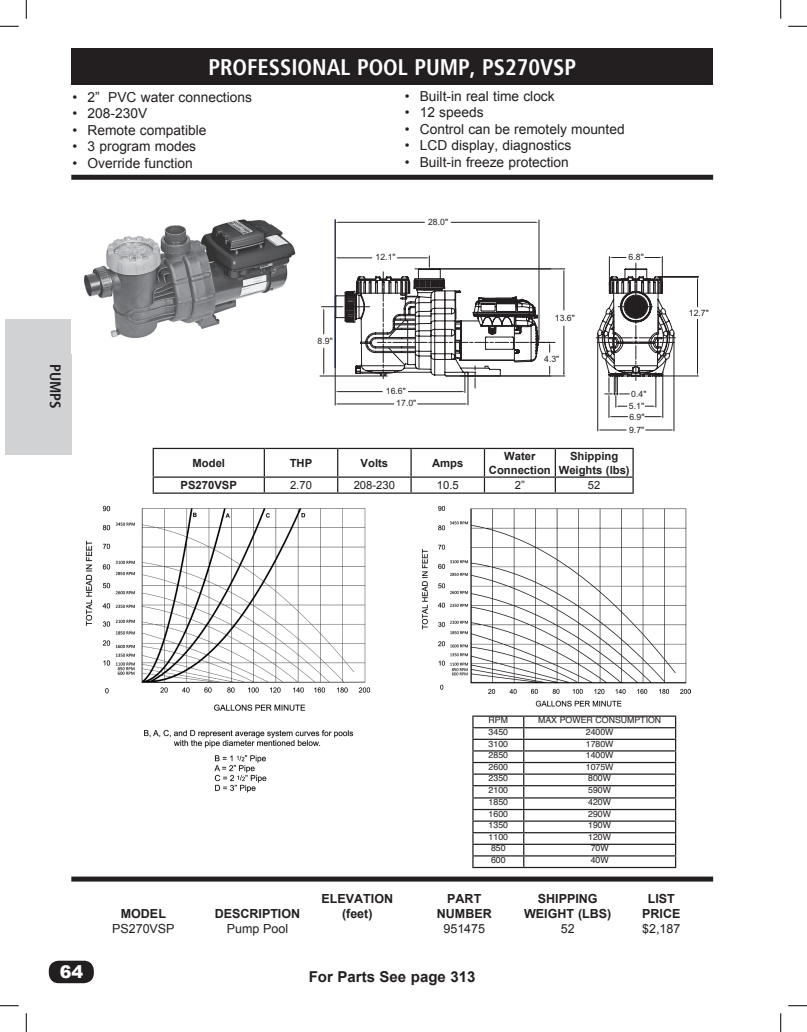
<style>
.page{position:relative;width:807px;height:1032px;background:#fff}
.page>*{position:absolute;margin:0;border:0;box-sizing:border-box;transform-origin:0 0}
.t1{font:700 condensed 22.5px "Frutiger";color:#fff}
.t2{font:900 17.5px "Arial";color:#fff}
.t3{font:700 15px "Arial";color:#231f20}
.t4{font:700 condensed 15px "Frutiger";color:#231f20}
.t5{font:13.75px "Arial";color:#231f20}
.t6{font:700 12.5px "Arial";color:#231f20}
.t7{font:12.5px "Arial";color:#231f20}
.t8{font:700 11.25px/13.5px "Arial";color:#231f20;text-align:center}
.t9{font:11.25px "Arial";color:#231f20}
.t10{font:8.75px "Helvetica";color:#231f20}
.t11{font:8.75px/12.5px "Arial";color:#231f20}
</style>
<div class="page">
<div style="left:49px;top:960px;width:45px;height:22px;background:#231f20;border-radius:10px"></div>
<div style="left:5px;top:319px;width:66px;height:135px;background:#d1d2d4"></div>
<div style="left:71px;top:49px;width:641px;height:36px;background:#231f20"></div>
<div style="left:71px;top:175px;width:641px;height:5px;background:#231f20"></div>
<hr style="left:320px;top:376px;width:67px;height:1px;background:#231f20">
<hr style="left:335px;top:220px;width:1px;height:148px;background:#231f20">
<hr style="left:538px;top:220px;width:1px;height:120px;background:#231f20">
<hr style="left:451px;top:222px;width:84px;height:1px;background:#231f20">
<hr style="left:338px;top:222px;width:86px;height:1px;background:#231f20">
<hr style="left:597px;top:333px;width:1px;height:98px;background:#231f20">
<hr style="left:673px;top:333px;width:1px;height:98px;background:#231f20">
<svg style="left:597px;top:429px;width:28px;height:1px"></svg>
<svg style="left:645px;top:429px;width:28px;height:1px"></svg>
<hr style="left:659px;top:276px;width:39px;height:1px;background:#231f20">
<hr style="left:660px;top:375px;width:38px;height:1px;background:#231f20">
<hr style="left:697px;top:319px;width:1px;height:54px;background:#231f20">
<svg style="left:696px;top:277px;width:2px;height:30px"></svg>
<svg style="left:321px;top:256px;width:354px;height:161px"></svg>
<div style="left:71px;top:876px;width:641px;height:5px;background:#231f20"></div>
<img style="left:84px;top:219px;width:212px;height:119px">
<svg style="left:152px;top:448px;width:481px;height:44px"></svg>
<hr style="left:152px;top:492px;width:112px;height:1px;background:#231f20">
<hr style="left:264px;top:492px;width:73px;height:1px;background:#231f20">
<hr style="left:337px;top:492px;width:74px;height:1px;background:#231f20">
<hr style="left:411px;top:492px;width:73px;height:1px;background:#231f20">
<hr style="left:484px;top:492px;width:71px;height:1px;background:#231f20">
<hr style="left:555px;top:492px;width:78px;height:1px;background:#231f20">
<img style="left:85px;top:505px;width:286px;height:288px">
<img style="left:421px;top:505px;width:269px;height:202px">
<hr style="left:472px;top:715px;width:51px;height:1px;background:#231f20">
<hr style="left:523px;top:715px;width:153px;height:1px;background:#231f20">
<svg style="left:472px;top:716px;width:204px;height:150px"></svg>
<hr style="left:472px;top:866px;width:51px;height:2px;background:#231f20">
<hr style="left:523px;top:866px;width:153px;height:2px;background:#231f20">
<svg style="left:0;top:25px;width:19px;height:2px"></svg>
<svg style="left:788px;top:25px;width:18px;height:2px"></svg>
<svg style="left:0;top:1005px;width:19px;height:1px"></svg>
<svg style="left:788px;top:1005px;width:18px;height:1px"></svg>
<svg style="left:25px;top:0;width:2px;height:19px"></svg>
<svg style="left:25px;top:1013px;width:2px;height:18px"></svg>
<svg style="left:780px;top:0;width:1px;height:19px"></svg>
<svg style="left:780px;top:1013px;width:1px;height:18px"></svg>
<h1 class="t1" style="left:208px;top:54px;width:369px">PROFESSIONAL POOL PUMP, PS270VSP</h1>
<p class="t5" style="left:73px;top:88px;width:181px">• 2” PVC water connections</p>
<p class="t5" style="left:73px;top:104px;width:76px">• 208-230V</p>
<p class="t5" style="left:73px;top:121px;width:135px">• Remote compatible</p>
<p class="t5" style="left:73px;top:137px;width:125px">• 3 program modes</p>
<p class="t5" style="left:73px;top:154px;width:122px">• Override function</p>
<p class="t5" style="left:404px;top:87px;width:151px">• Built-in real time clock</p>
<p class="t5" style="left:404px;top:103px;width:80px">• 12 speeds</p>
<p class="t5" style="left:404px;top:120px;width:221px">• Control can be remotely mounted</p>
<p class="t5" style="left:404px;top:136px;width:168px">• LCD display, diagnostics</p>
<p class="t5" style="left:404px;top:153px;width:166px">• Built-in freeze protection</p>
<p class="t11" style="left:375px;top:250px;width:22px">12.1"</p>
<p class="t11" style="left:428px;top:216px;width:22px">28.0"</p>
<p class="t11" style="left:628px;top:250px;width:17px">6.8"</p>
<p class="t4" style="left:64px;top:364px;width:46px;rotate:90deg">PUMPS</p>
<p class="t11" style="left:317px;top:334px;width:17px">8.9"</p>
<p class="t11" style="left:396px;top:384px;width:22px;text-indent:-10px">16.6"<br>17.0"</p>
<p class="t11" style="left:554px;top:312px;width:22px">13.6"</p>
<p class="t11" style="left:544px;top:353px;width:17px">4.3"</p>
<p class="t11" style="left:628px;top:388px;width:19px;line-height:12.1px">0.4"<br>5.1"</p>
<p class="t11" style="left:629px;top:410px;width:17px;line-height:13.2px">6.9"<br>9.7"</p>
<p class="t8" style="left:192px;top:456px;width:34px">Model</p>
<p class="t8" style="left:289px;top:456px;width:24px">THP</p>
<p class="t8" style="left:360px;top:456px;width:29px">Volts</p>
<p class="t8" style="left:432px;top:456px;width:33px">Amps</p>
<p class="t8" style="left:488px;top:449px;width:63px">Water<br>Connection</p>
<p class="t8" style="left:558px;top:449px;width:72px">Shipping<br>Weights (lbs)</p>
<p class="t8" style="left:180px;top:479px;width:58px">PS270VSP</p>
<p class="t9" style="left:290px;top:478px;width:23px">2.70</p>
<p class="t9" style="left:353px;top:478px;width:43px">208-230</p>
<p class="t9" style="left:436px;top:478px;width:23px">10.5</p>
<p class="t9" style="left:514px;top:478px;width:12px">2”</p>
<p class="t9" style="left:587px;top:478px;width:14px">52</p>
<p class="t11" style="left:688px;top:307px;width:22px">12.7"</p>
<p class="t2" style="left:60px;top:958px;width:25px">64</p>
<p class="t10" style="left:488px;top:713px;width:21px">RPM</p>
<p class="t10" style="left:538px;top:713px;width:124px">MAX POWER CONSUMPTION</p>
<p class="t10" style="left:488px;top:725px;width:21px">3450</p>
<p class="t10" style="left:585px;top:725px;width:29px">2400W</p>
<p class="t10" style="left:488px;top:736px;width:21px">3100</p>
<p class="t10" style="left:585px;top:736px;width:29px">1780W</p>
<p class="t10" style="left:488px;top:748px;width:21px">2850</p>
<p class="t10" style="left:585px;top:748px;width:29px">1400W</p>
<p class="t10" style="left:488px;top:759px;width:21px">2600</p>
<p class="t10" style="left:585px;top:759px;width:29px">1075W</p>
<p class="t10" style="left:488px;top:771px;width:21px">2350</p>
<p class="t10" style="left:588px;top:771px;width:24px">800W</p>
<p class="t10" style="left:488px;top:783px;width:21px">2100</p>
<p class="t10" style="left:588px;top:783px;width:24px">590W</p>
<p class="t10" style="left:488px;top:795px;width:21px">1850</p>
<p class="t10" style="left:588px;top:795px;width:24px">420W</p>
<p class="t10" style="left:488px;top:806px;width:21px">1600</p>
<p class="t10" style="left:588px;top:806px;width:24px">290W</p>
<p class="t10" style="left:488px;top:818px;width:21px">1350</p>
<p class="t10" style="left:588px;top:818px;width:24px">190W</p>
<p class="t10" style="left:488px;top:829px;width:21px">1100</p>
<p class="t10" style="left:588px;top:829px;width:24px">120W</p>
<p class="t10" style="left:491px;top:841px;width:16px">850</p>
<p class="t10" style="left:590px;top:841px;width:19px">70W</p>
<p class="t10" style="left:491px;top:853px;width:16px">600</p>
<p class="t10" style="left:590px;top:853px;width:19px">40W</p>
<p class="t6" style="left:321px;top:890px;width:73px">ELEVATION</p>
<p class="t6" style="left:447px;top:890px;width:36px">PART</p>
<p class="t6" style="left:537px;top:890px;width:61px">SHIPPING</p>
<p class="t6" style="left:647px;top:890px;width:29px">LIST</p>
<p class="t6" style="left:121px;top:905px;width:47px">MODEL</p>
<p class="t6" style="left:215px;top:905px;width:87px">DESCRIPTION</p>
<p class="t6" style="left:342px;top:905px;width:32px">(feet)</p>
<p class="t6" style="left:436px;top:905px;width:56px">NUMBER</p>
<p class="t6" style="left:524px;top:905px;width:89px">WEIGHT (LBS)</p>
<p class="t6" style="left:642px;top:905px;width:40px">PRICE</p>
<p class="t7" style="left:112px;top:920px;width:64px">PS270VSP</p>
<p class="t7" style="left:227px;top:920px;width:63px">Pump Pool</p>
<p class="t7" style="left:443px;top:920px;width:43px">951475</p>
<p class="t7" style="left:560px;top:920px;width:15px">52</p>
<p class="t7" style="left:642px;top:920px;width:40px">$2,187</p>
<p class="t3" style="left:308px;top:966px;width:168px">For Parts See page 313</p>
</div>
